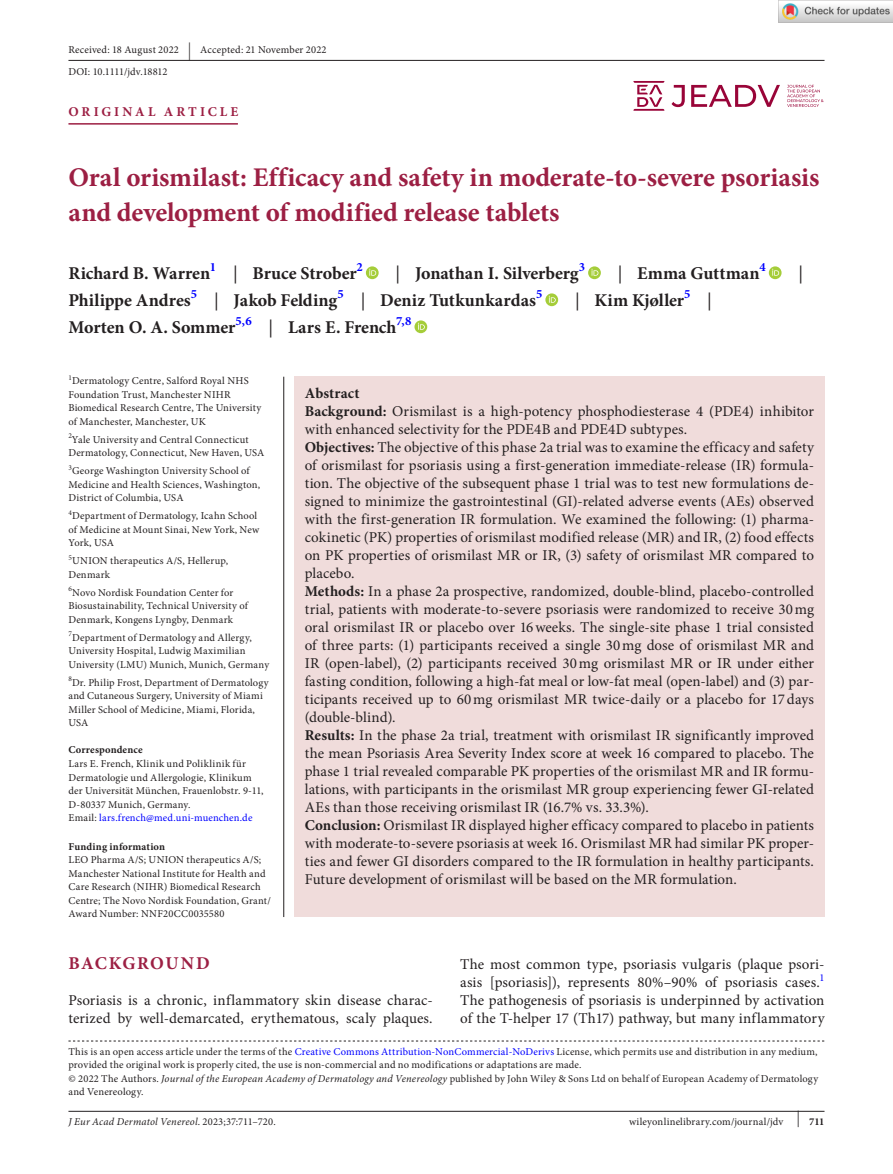
<style>
.page{position:relative;width:893px;height:1174px;background:#fff}
.page>*{position:absolute;margin:0;border:0;box-sizing:border-box;transform-origin:0 0}
.t1{font:700 27px/34.5px "Minion Pro";letter-spacing:-.005em;color:#9c1f43}
.t2{font:700 18px "Minion Pro";letter-spacing:-.005em;color:#231f20}
.t3{font:700 18px "Minion Pro";letter-spacing:.075em;color:#9c1f43}
.t4{font:18px "Minion Pro";color:#231f20}
.t5{font:15px/18px "Minion Pro";letter-spacing:.005em;color:#231f20}
.t6{font:700 13.5px "Minion Pro";letter-spacing:.225em;color:#9c1f43}
.t7{font:700 12.6px "Minion Pro";color:#00f}
.t8{font:10.5px/13.5px "Minion Pro";letter-spacing:.015em;color:#231f20}
.t9{font:italic 10.5px "Minion Pro";letter-spacing:.02em;color:#231f20}
.t10{font:700 10.5px "Minion Pro";letter-spacing:.01em;color:#231f20}
.t11{font:10.5px "Minion Pro";color:#00f}
.t12{font:7.35px "Minion Pro";color:#231f20}
.s1{font-size:18px}
.s2{font-weight:400}
.s3{color:#00f}
.s4{font-weight:700}
.s5{font-style:italic}
.s6{font-style:normal}
</style>
<div class="page">
<hr style="left:68px;top:1111px;width:756px;height:1px;background:#231f20">
<svg style="left:787px;top:85px;width:36px;height:22px"></svg>
<svg style="left:671px;top:85px;width:14px;height:22px"></svg>
<svg style="left:691px;top:85px;width:89px;height:22px"></svg>
<svg style="left:633px;top:81px;width:31px;height:30px"></svg>
<hr style="left:68px;top:123px;width:170px;height:2px;background:#9c1f43">
<svg style="left:366px;top:266px;width:13px;height:13px"></svg>
<svg style="left:369px;top:269px;width:7px;height:7px"></svg>
<svg style="left:588px;top:266px;width:13px;height:13px"></svg>
<svg style="left:591px;top:269px;width:7px;height:7px"></svg>
<svg style="left:769px;top:266px;width:13px;height:13px"></svg>
<svg style="left:772px;top:269px;width:7px;height:7px"></svg>
<svg style="left:545px;top:293px;width:13px;height:13px"></svg>
<svg style="left:549px;top:296px;width:7px;height:7px"></svg>
<svg style="left:414px;top:320px;width:13px;height:13px"></svg>
<svg style="left:418px;top:323px;width:7px;height:7px"></svg>
<hr style="left:68px;top:60px;width:756px;height:1px;background:#231f20">
<hr style="left:283px;top:377px;width:1px;height:540px;background:#231f20">
<div style="left:294px;top:377px;width:530px;height:517px;background:#f0dcdb"></div>
<div style="left:294px;top:894px;width:530px;height:23px;background:#f0dcdb"></div>
<svg style="left:68px;top:1040px;width:756px;height:1px"></svg>
<img style="left:779px;top:0;width:114px;height:23px">
<p class="t8" style="left:68px;top:39px;width:260px;line-height:21.9px">Received: 18 August 2022 <span class="s1">|</span> Accepted: 21 November 2022<br>DOI: 10.1111/jdv.18812</p>
<p class="t6" style="left:69px;top:102px;width:171px">ORIGINAL ARTICLE</p>
<h1 class="t1" style="left:68px;top:160px;width:752px">Oral orismilast: Efficacy and safety in moderate-to-severe psoriasis and development of modified release tablets</h1>
<p class="t2" style="left:68px;top:261px;width:143px">Richard B. Warren</p>
<p class="t7" style="left:210px;top:258px;width:8px">1</p>
<p class="t2" style="left:233px;top:261px;width:125px"><span class="s2">|</span> Bruce Strober</p>
<p class="t7" style="left:357px;top:258px;width:8px">2</p>
<p class="t2" style="left:396px;top:261px;width:185px"><span class="s2">|</span> Jonathan I. Silverberg</p>
<p class="t7" style="left:579px;top:258px;width:8px">3</p>
<p class="t2" style="left:618px;top:261px;width:143px"><span class="s2">|</span> Emma Guttman</p>
<p class="t7" style="left:759px;top:258px;width:8px">4</p>
<p class="t4" style="left:798px;top:261px;width:6px">|</p>
<p class="t2" style="left:68px;top:288px;width:124px">Philippe Andres</p>
<p class="t7" style="left:191px;top:285px;width:8px">5</p>
<p class="t2" style="left:214px;top:288px;width:125px"><span class="s2">|</span> Jakob Felding</p>
<p class="t7" style="left:338px;top:285px;width:8px">5</p>
<p class="t2" style="left:361px;top:288px;width:177px"><span class="s2">|</span> Deniz Tutkunkardas</p>
<p class="t7" style="left:536px;top:285px;width:8px">5</p>
<p class="t2" style="left:575px;top:288px;width:111px"><span class="s2">|</span> Kim Kjøller</p>
<p class="t7" style="left:684px;top:285px;width:8px">5</p>
<p class="t4" style="left:707px;top:288px;width:6px">|</p>
<p class="t2" style="left:68px;top:315px;width:169px">Morten O. A. Sommer</p>
<p class="t7" style="left:235px;top:312px;width:18px">5,6</p>
<p class="t2" style="left:269px;top:315px;width:129px"><span class="s2">|</span> Lars E. French</p>
<p class="t7" style="left:396px;top:312px;width:17px">7,8</p>
<p class="t12" style="left:68px;top:372px;width:5px">1</p>
<p class="t8" style="left:68px;top:374px;width:194px;text-indent:4px">Dermatology Centre, Salford Royal NHS Foundation Trust, Manchester NIHR Biomedical Research Centre, The University of Manchester, Manchester, UK</p>
<p class="t12" style="left:68px;top:431px;width:5px">2</p>
<p class="t8" style="left:68px;top:433px;width:198px;text-indent:3px">Yale University and Central Connecticut<br>Dermatology, Connecticut, New Haven, USA</p>
<p class="t12" style="left:68px;top:462px;width:5px">3</p>
<p class="t8" style="left:68px;top:464px;width:193px;text-indent:4px">George Washington University School of<br>Medicine and Health Sciences, Washington,<br>District of Columbia, USA</p>
<p class="t12" style="left:68px;top:507px;width:5px">4</p>
<p class="t8" style="left:68px;top:509px;width:192px;text-indent:4px">Department of Dermatology, Icahn School of Medicine at Mount Sinai, New York, New<br>York, USA</p>
<p class="t12" style="left:68px;top:552px;width:5px">5</p>
<p class="t8" style="left:68px;top:554px;width:161px;text-indent:4px">UNION therapeutics A/S, Hellerup,<br>Denmark</p>
<p class="t12" style="left:68px;top:584px;width:5px">6</p>
<p class="t8" style="left:68px;top:586px;width:181px;text-indent:4px">Novo Nordisk Foundation Center for<br>Biosustainability, Technical University of<br>Denmark, Kongens Lyngby, Denmark</p>
<p class="t12" style="left:68px;top:629px;width:5px">7</p>
<p class="t8" style="left:68px;top:631px;width:202px;text-indent:4px">Department of Dermatology and Allergy,<br>University Hospital, Ludwig Maximilian<br>University (LMU) Munich, Munich, Germany</p>
<p class="t12" style="left:68px;top:674px;width:5px">8</p>
<p class="t8" style="left:68px;top:676px;width:202px;text-indent:4px">Dr. Philip Frost, Department of Dermatology and Cutaneous Surgery, University of Miami Miller School of Medicine, Miami, Florida, USA</p>
<p class="t10" style="left:68px;top:742px;width:76px">Correspondence</p>
<p class="t8" style="left:68px;top:757px;width:197px">Lars E. French, Klinik und Poliklinik für Dermatologie und Allergologie, Klinikum der Universität München, Frauenlobstr. 9-11, D-80337 Munich, Germany.<br>Email: <span class="s3">lars.french@med.uni-muenchen.de</span></p>
<p class="t10" style="left:68px;top:838px;width:98px">Funding information</p>
<p class="t8" style="left:68px;top:853px;width:204px">LEO Pharma A/S; UNION therapeutics A/S; Manchester National Institute for Health and Care Research (NIHR) Biomedical Research Centre; The Novo Nordisk Foundation, Grant/ Award Number: NNF20CC0035580</p>
<p class="t5" style="left:305px;top:384px;width:511px"><span class="s4">Abstract<br>Background:</span> Orismilast is a high-potency phosphodiesterase 4 (PDE4) inhibitor with enhanced selectivity for the PDE4B and PDE4D subtypes.<br><span class="s4">Objectives:</span> The objective of this phase 2a trial was to examine the efficacy and safety of orismilast for psoriasis using a first-generation immediate-release (IR) formula&shy;tion. The objective of the subsequent phase 1 trial was to test new formulations de&shy;signed to minimize the gastrointestinal (GI)-related adverse events (AEs) observed with the first-generation IR formulation. We examined the following: (1) pharma&shy;cokinetic (PK) properties of orismilast modified release (MR) and IR, (2) food effects on PK properties of orismilast MR or IR, (3) safety of orismilast MR compared to placebo.<br><span class="s4">Methods:</span> In a phase 2a prospective, randomized, double-blind, placebo-controlled trial, patients with moderate-to-severe psoriasis were randomized to receive 30mg oral orismilast IR or placebo over 16weeks. The single-site phase 1 trial consisted of three parts: (1) participants received a single 30mg dose of orismilast MR and IR (open-label), (2) participants received 30mg orismilast MR or IR under either fasting condition, following a high-fat meal or low-fat meal (open-label) and (3) par&shy;ticipants received up to 60mg orismilast MR twice-daily or a placebo for 17days (double-blind).<br><span class="s4">Results:</span> In the phase 2a trial, treatment with orismilast IR significantly improved the mean Psoriasis Area Severity Index score at week 16 compared to placebo. The phase 1 trial revealed comparable PK properties of the orismilast MR and IR formu&shy;lations, with participants in the orismilast MR group experiencing fewer GI-related AEs than those receiving orismilast IR (16.7% vs. 33.3%).<br><span class="s4">Conclusion:</span> Orismilast IR displayed higher efficacy compared to placebo in patients with moderate-to-severe psoriasis at week 16. Orismilast MR had similar PK proper&shy;ties and fewer GI disorders compared to the IR formulation in healthy participants.<br>Future development of orismilast will be based on the MR formulation.</p>
<p class="t3" style="left:68px;top:951px;width:143px">BACKGROUND</p>
<p class="t5" style="left:68px;top:991px;width:366px">Psoriasis is a chronic, inflammatory skin disease charac&shy;terized by well-demarcated, erythematous, scaly plaques.</p>
<p class="t5" style="left:460px;top:955px;width:366px">The most common type, psoriasis vulgaris (plaque psori&shy;asis [psoriasis]), represents 80%–90% of psoriasis cases.</p>
<p class="t11" style="left:819px;top:970px;width:7px">1</p>
<p class="t5" style="left:460px;top:991px;width:366px">The pathogenesis of psoriasis is underpinned by activation of the T-helper 17 (Th17) pathway, but many inflammatory</p>
<p class="t8" style="left:68px;top:1044px;width:751px">This is an open access article under the terms of the <span class="s3">Creative Commons Attribution-NonCommercial-NoDerivs</span> License, which permits use and distribution in any medium, provided the original work is properly cited, the use is non-commercial and no modifications or adaptations are made.<br>© 2022 The Authors. <span class="s5">Journal of the European Academy of Dermatology and Venereology</span> published by John Wiley &amp; Sons Ltd on behalf of European Academy of Dermatology and Venereology.</p>
<p class="t9" style="left:68px;top:1114px;width:209px">J Eur Acad Dermatol Venereol<span class="s6">. 2023;37:711–720.</span></p>
<p class="t8" style="left:629px;top:1115px;width:197px">wileyonlinelibrary.com/journal/jdv <sup>|</sup> <span class="s4">711</span></p>
</div>
